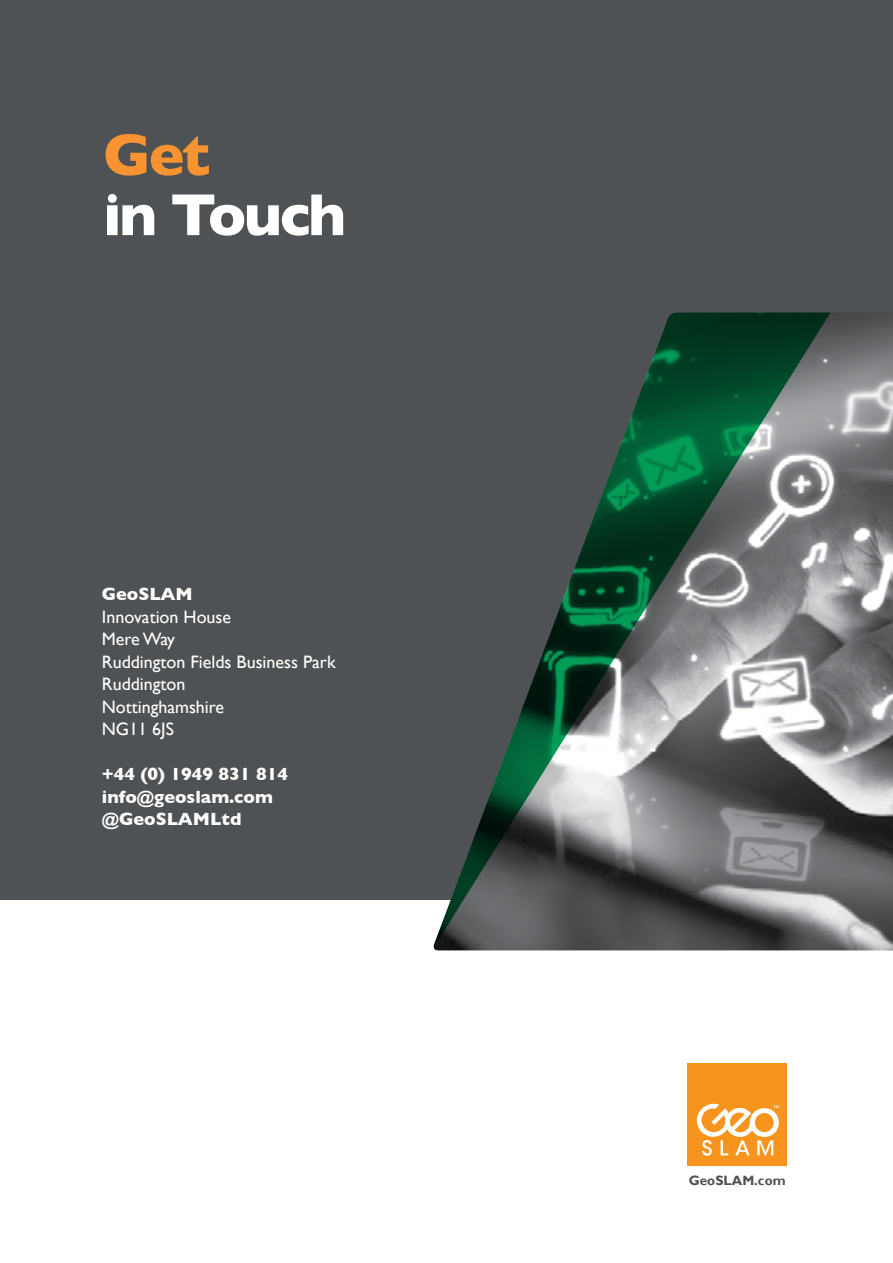
<style>
.page{position:relative;width:893px;height:1263px;background:#fff}
.page>*{position:absolute;margin:0;border:0;box-sizing:border-box;transform-origin:0 0}
.t1{font:700 60px "Gill Sans";letter-spacing:-.04em;color:#fff}
.t2{font:700 60px "Gill Sans";color:#f79431}
.t3{font:18px/22.5px "Gill Sans";color:#fff}
.t4{font:700 18px/22.5px "Gill Sans";color:#fff}
.t5{font:700 13.5px "Gill Sans";color:#4f5254}
</style>
<div class="page">
<div style="left:0;top:0;width:893px;height:899px;background:#4f5254"></div>
<img style="left:432px;top:313px;width:461px;height:637px">
<svg style="left:434px;top:313px;width:396px;height:634px"></svg>
<div style="left:687px;top:1063px;width:99px;height:102px;background:#f7941e"></div>
<svg style="left:696px;top:1103px;width:83px;height:53px"></svg>
<h1 class="t2" style="left:103px;top:107px;width:109px">Get</h1>
<h1 class="t1" style="left:103px;top:167px;width:245px">in Touch</h1>
<p class="t4" style="left:102px;top:582px;width:93px">GeoSLAM</p>
<p class="t3" style="left:102px;top:605px;width:235px">Innovation House<br>Mere Way<br>Ruddington Fields Business Park<br>Ruddington<br>Nottinghamshire<br>NG11 6JS</p>
<p class="t4" style="left:102px;top:762px;width:188px">+44 (0) 1949 831 814 info@geoslam.com @GeoSLAMLtd</p>
<p class="t5" style="left:689px;top:1172px;width:98px">GeoSLAM.com</p>
</div>
